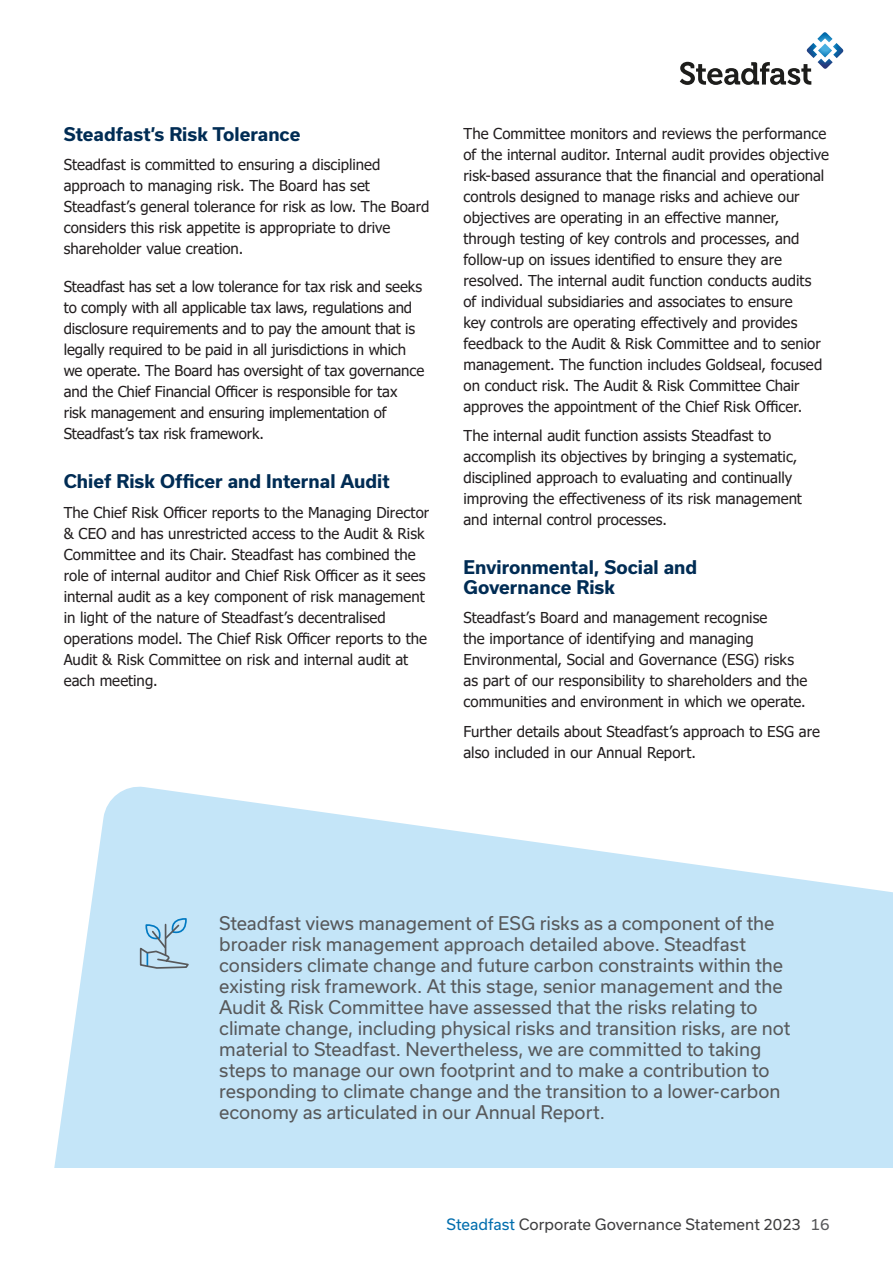
<style>
.page{position:relative;width:893px;height:1263px;background:#fff}
.page>*{position:absolute;margin:0;border:0;box-sizing:border-box;transform-origin:0 0}
.heading_1{font:18px/21px "Usual";letter-spacing:-.005em;color:#57585a}
.heading_2{font:700 18px/19.5px "Usual";color:#002c54}
.body_copy_no_space_before{font:15px/21px "Tahoma";color:#231f20}
.body_copy{font:15px/21px "Tahoma";letter-spacing:-.01em;color:#231f20}
.t1{font:15px "Usual";color:#3e3e3f}
.s1{color:#006dad}
.s2{color:#57585a}
</style>
<div class="page">
<svg style="left:680px;top:32px;width:164px;height:53px"></svg>
<svg style="left:54px;top:787px;width:839px;height:380px;fill:#c4e5f8"></svg>
<svg style="left:139px;top:917px;width:50px;height:53px;background:#aacce0"></svg>
<p class="heading_2" style="left:64px;top:124px;width:238px">Steadfast’s Risk Tolerance</p>
<p class="body_copy_no_space_before" style="left:64px;top:155px;width:367px">Steadfast is committed to ensuring a disciplined approach to managing risk. The Board has set Steadfast’s general tolerance for risk as low. The Board considers this risk appetite is appropriate to drive shareholder value creation.</p>
<p class="body_copy" style="left:64px;top:277px;width:362px">Steadfast has set a low tolerance for tax risk and seeks to comply with all applicable tax laws, regulations and disclosure requirements and to pay the amount that is legally required to be paid in all jurisdictions in which we operate. The Board has oversight of tax governance and the Chief Financial Officer is responsible for tax<br>risk management and ensuring implementation of Steadfast’s tax risk framework.</p>
<p class="heading_2" style="left:64px;top:472px;width:328px">Chief Risk Officer and Internal Audit</p>
<p class="body_copy_no_space_before" style="left:64px;top:503px;width:367px">The Chief Risk Officer reports to the Managing Director &amp; CEO and has unrestricted access to the Audit &amp; Risk Committee and its Chair. Steadfast has combined the role of internal auditor and Chief Risk Officer as it sees internal audit as a key component of risk management in light of the nature of Steadfast’s decentralised operations model. The Chief Risk Officer reports to the Audit &amp; Risk Committee on risk and internal audit at each meeting.</p>
<p class="body_copy_no_space_before" style="left:463px;top:124px;width:367px">The Committee monitors and reviews the performance of the internal auditor. Internal audit provides objective risk-based assurance that the financial and operational controls designed to manage risks and achieve our objectives are operating in an effective manner, through testing of key controls and processes, and follow-up on issues identified to ensure they are resolved. The internal audit function conducts audits<br>of individual subsidiaries and associates to ensure<br>key controls are operating effectively and provides feedback to the Audit &amp; Risk Committee and to senior management. The function includes Goldseal, focused on conduct risk. The Audit &amp; Risk Committee Chair approves the appointment of the Chief Risk Officer.</p>
<p class="body_copy_no_space_before" style="left:463px;top:426px;width:340px">The internal audit function assists Steadfast to accomplish its objectives by bringing a systematic, disciplined approach to evaluating and continually improving the effectiveness of its risk management and internal control processes.</p>
<p class="heading_2" style="left:463px;top:558px;width:235px">Environmental, Social and<br>Governance Risk</p>
<p class="body_copy_no_space_before" style="left:463px;top:608px;width:345px">Steadfast’s Board and management recognise<br>the importance of identifying and managing Environmental, Social and Governance (ESG) risks as part of our responsibility to shareholders and the communities and environment in which we operate.</p>
<p class="body_copy_no_space_before" style="left:463px;top:722px;width:358px">Further details about Steadfast’s approach to ESG are also included in our Annual Report.</p>
<p class="heading_1" style="left:219px;top:913px;width:572px">Steadfast views management of ESG risks as a component of the broader risk management approach detailed above. Steadfast considers climate change and future carbon constraints within the existing risk framework. At this stage, senior management and the Audit &amp; Risk Committee have assessed that the risks relating to climate change, including physical risks and transition risks, are not material to Steadfast. Nevertheless, we are committed to taking steps to manage our own footprint and to make a contribution to responding to climate change and the transition to a lower-carbon economy as articulated in our Annual Report.</p>
<p class="t1" style="left:446px;top:1216px;width:385px"><span class="s1">Steadfast</span> Corporate Governance Statement 2023 <span class="s2">16</span></p>
</div>
